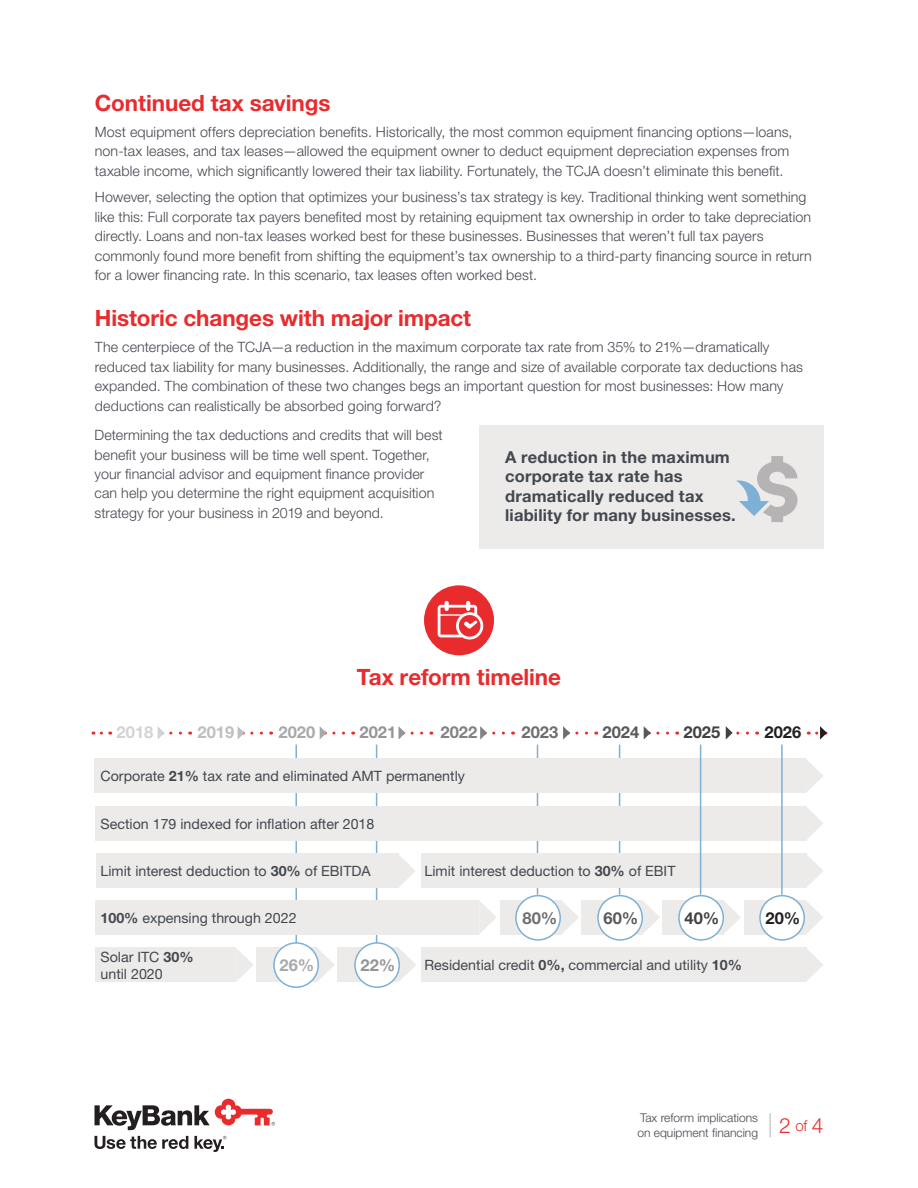
<style>
.page{position:relative;width:918px;height:1188px;background:#fff}
.page>*{position:absolute;margin:0;border:0;box-sizing:border-box;transform-origin:0 0}
.t1{font:700 22.5px "Helvetica Neue LT Std";letter-spacing:-.005em;color:#e82c2e}
.t2{font:300 21px "Helvetica Neue LT Std";color:#e82c2e}
.t3{font:700 16.5px/19.5px "Helvetica Neue LT Std";letter-spacing:.01em;color:#43474f}
.t4{font:700 16.5px "Helvetica Neue LT Std";color:#a7a9ac}
.t5{font:700 16.5px "Helvetica Neue LT Std";color:#939598}
.t6{font:700 16.5px "Helvetica Neue LT Std";color:#6d6e71}
.t7{font:700 16.5px "Helvetica Neue LT Std";color:#58595b}
.t8{font:700 16.5px "Helvetica Neue LT Std";color:#414042}
.t9{font:700 16.5px "Helvetica Neue LT Std";color:#231f20}
.t10{font:700 16.5px "Helvetica Neue LT Std";color:#d1d3d4}
.t11{font:700 16.5px "Helvetica Neue LT Std";color:#bcbec0}
.t12{font:700 16.5px "Helvetica Neue LT Std";color:#808285}
.t13{font:300 14.25px/19.5px "Helvetica Neue LT Std";letter-spacing:.01em;color:#43474f}
.t14{font:14.25px/16.5px "Helvetica Neue LT Std";color:#43474f}
.t15{font:300 12px/15px "Helvetica Neue LT Std";color:#43474f}
.s1{font-weight:700}
.s2{font-size:15px}
</style>
<div class="page">
<svg style="left:806px;top:901px;width:17px;height:33px"></svg>
<svg style="left:724px;top:901px;width:17px;height:32px"></svg>
<div style="left:338px;top:948px;width:61px;height:34px;background:#ecebea"></div>
<svg style="left:399px;top:948px;width:17px;height:33px"></svg>
<div style="left:256px;top:948px;width:61px;height:34px;background:#ecebea"></div>
<svg style="left:317px;top:948px;width:17px;height:34px"></svg>
<div style="left:582px;top:900px;width:61px;height:35px;background:#ecebea"></div>
<svg style="left:643px;top:901px;width:17px;height:32px"></svg>
<div style="left:501px;top:900px;width:61px;height:35px;background:#ecebea"></div>
<svg style="left:562px;top:901px;width:17px;height:32px"></svg>
<hr style="left:619px;top:745px;width:1px;height:150px;background:#7eafd4">
<hr style="left:537px;top:745px;width:1px;height:150px;background:#7eafd4">
<hr style="left:376px;top:745px;width:1px;height:198px;background:#7eafd4">
<hr style="left:296px;top:745px;width:1px;height:198px;background:#7eafd4">
<div style="left:516px;top:896px;width:44px;height:44px;background:#fff;border-radius:50%"></div>
<div style="left:515px;top:895px;width:46px;height:46px;border:2px solid #7eafd4;border-radius:50%"></div>
<div style="left:94px;top:759px;width:712px;height:34px;background:#ecebea"></div>
<div style="left:95px;top:806px;width:711px;height:35px;background:#ecebea"></div>
<div style="left:421px;top:854px;width:385px;height:34px;background:#ecebea"></div>
<div style="left:421px;top:948px;width:385px;height:34px;background:#ecebea"></div>
<div style="left:96px;top:854px;width:303px;height:34px;background:#ecebea"></div>
<div style="left:96px;top:900px;width:383px;height:35px;background:#ecebea"></div>
<div style="left:96px;top:948px;width:140px;height:34px;background:#ecebea"></div>
<div style="left:663px;top:900px;width:61px;height:35px;background:#ecebea"></div>
<div style="left:745px;top:900px;width:61px;height:35px;background:#ecebea"></div>
<svg style="left:770px;top:1113px;width:1px;height:24px"></svg>
<div style="left:424px;top:585px;width:70px;height:70px;background:#e82c2e;border-radius:50%"></div>
<div style="left:479px;top:425px;width:345px;height:123px;background:#ecebea"></div>
<svg style="left:736px;top:456px;width:62px;height:66px"></svg>
<svg style="left:438px;top:601px;width:46px;height:39px"></svg>
<div style="left:598px;top:896px;width:44px;height:44px;background:#fff;border-radius:50%"></div>
<div style="left:597px;top:895px;width:46px;height:46px;border:2px solid #7eafd4;border-radius:50%"></div>
<div style="left:679px;top:896px;width:44px;height:44px;background:#fff;border-radius:50%"></div>
<div style="left:678px;top:895px;width:46px;height:46px;border:2px solid #7eafd4;border-radius:50%"></div>
<div style="left:760px;top:896px;width:44px;height:44px;background:#fff;border-radius:50%"></div>
<div style="left:759px;top:895px;width:46px;height:46px;border:2px solid #7eafd4;border-radius:50%"></div>
<div style="left:274px;top:943px;width:44px;height:44px;background:#fff;border-radius:50%"></div>
<div style="left:273px;top:942px;width:46px;height:46px;border:2px solid #7eafd4;border-radius:50%"></div>
<div style="left:355px;top:943px;width:44px;height:44px;background:#fff;border-radius:50%"></div>
<div style="left:354px;top:942px;width:46px;height:46px;border:2px solid #7eafd4;border-radius:50%"></div>
<svg style="left:101px;top:732px;width:10px;height:3px"></svg>
<svg style="left:171px;top:732px;width:20px;height:3px"></svg>
<svg style="left:252px;top:732px;width:20px;height:3px"></svg>
<svg style="left:334px;top:732px;width:20px;height:3px"></svg>
<svg style="left:412px;top:732px;width:20px;height:3px"></svg>
<svg style="left:494px;top:732px;width:20px;height:3px"></svg>
<svg style="left:577px;top:732px;width:20px;height:3px"></svg>
<svg style="left:658px;top:732px;width:20px;height:3px"></svg>
<svg style="left:817px;top:726px;width:10px;height:14px"></svg>
<svg style="left:806px;top:759px;width:17px;height:33px"></svg>
<svg style="left:806px;top:806px;width:17px;height:34px"></svg>
<svg style="left:806px;top:854px;width:17px;height:34px"></svg>
<svg style="left:806px;top:948px;width:17px;height:34px"></svg>
<svg style="left:399px;top:855px;width:16px;height:32px"></svg>
<svg style="left:479px;top:901px;width:17px;height:33px"></svg>
<svg style="left:236px;top:948px;width:17px;height:33px"></svg>
<svg style="left:726px;top:726px;width:32px;height:14px"></svg>
<svg style="left:644px;top:726px;width:7px;height:13px"></svg>
<svg style="left:563px;top:726px;width:7px;height:14px"></svg>
<svg style="left:480px;top:726px;width:7px;height:14px"></svg>
<svg style="left:399px;top:727px;width:6px;height:12px"></svg>
<svg style="left:320px;top:726px;width:7px;height:13px"></svg>
<svg style="left:238px;top:727px;width:6px;height:12px"></svg>
<svg style="left:158px;top:727px;width:6px;height:12px"></svg>
<hr style="left:781px;top:745px;width:2px;height:150px;background:#7eafd4">
<hr style="left:700px;top:745px;width:1px;height:150px;background:#7eafd4">
<svg style="left:94px;top:1136px;width:94px;height:13px"></svg>
<svg style="left:94px;top:1099px;width:181px;height:31px"></svg>
<svg style="left:194px;top:1136px;width:32px;height:16px"></svg>
<h1 class="t1" style="left:95px;top:89px;width:237px">Continued tax savings</h1>
<p class="t13" style="left:95px;top:122px;width:699px">Most equipment offers depreciation benefits. Historically, the most common equipment financing options—loans, non-tax leases, and tax leases—allowed the equipment owner to deduct equipment depreciation expenses from taxable income, which significantly lowered their tax liability. Fortunately, the TCJA doesn’t eliminate this benefit.</p>
<p class="t13" style="left:95px;top:187px;width:719px">However, selecting the option that optimizes your business’s tax strategy is key. Traditional thinking went something like this: Full corporate tax payers benefited most by retaining equipment tax ownership in order to take depreciation directly. Loans and non-tax leases worked best for these businesses. Businesses that weren’t full tax payers commonly found more benefit from shifting the equipment’s tax ownership to a third-party financing source in return for a lower financing rate. In this scenario, tax leases often worked best.</p>
<h1 class="t1" style="left:95px;top:304px;width:378px">Historic changes with major impact</h1>
<p class="t13" style="left:95px;top:337px;width:710px">The centerpiece of the TCJA—a reduction in the maximum corporate tax rate from 35% to 21%—dramatically reduced tax liability for many businesses. Additionally, the range and size of available corporate tax deductions has expanded. The combination of these two changes begs an important question for most businesses: How many deductions can realistically be absorbed going forward?</p>
<p class="t13" style="left:94px;top:425px;width:350px">Determining the tax deductions and credits that will best benefit your business will be time well spent. Together, your financial advisor and equipment finance provider can help you determine the right equipment acquisition strategy for your business in 2019 and beyond.</p>
<p class="t3" style="left:505px;top:447px;width:232px">A reduction in the maximum corporate tax rate has dramatically reduced tax liability for many businesses.</p>
<h1 class="t1" style="left:357px;top:663px;width:206px">Tax reform timeline</h1>
<p class="t10" style="left:117px;top:722px;width:38px">2018</p>
<p class="t11" style="left:198px;top:722px;width:38px">2019</p>
<p class="t4" style="left:279px;top:722px;width:38px">2020</p>
<p class="t5" style="left:360px;top:722px;width:38px">2021</p>
<p class="t12" style="left:441px;top:722px;width:38px">2022</p>
<p class="t6" style="left:522px;top:722px;width:38px">2023</p>
<p class="t7" style="left:603px;top:722px;width:38px">2024</p>
<p class="t8" style="left:684px;top:722px;width:38px">2025</p>
<p class="t9" style="left:765px;top:722px;width:38px">2026</p>
<p class="t14" style="left:100px;top:768px;width:366px">Corporate <span class="s1">21%</span> tax rate and eliminated AMT permanently</p>
<p class="t14" style="left:100px;top:815px;width:275px">Section 179 indexed for inflation after 2018</p>
<p class="t14" style="left:100px;top:862px;width:272px">Limit interest deduction to <span class="s1">30%</span> of EBITDA</p>
<p class="t14" style="left:425px;top:862px;width:253px">Limit interest deduction to <span class="s1">30%</span> of EBIT</p>
<p class="t14" style="left:100px;top:910px;width:198px"><span class="s1">100%</span> expensing through 2022</p>
<p class="t6" style="left:523px;top:908px;width:36px">80%</p>
<p class="t7" style="left:604px;top:908px;width:36px">60%</p>
<p class="t8" style="left:685px;top:908px;width:36px">40%</p>
<p class="t9" style="left:766px;top:908px;width:36px">20%</p>
<p class="t14" style="left:100px;top:949px;width:95px">Solar ITC <span class="s1">30% </span>until 2020</p>
<p class="t4" style="left:280px;top:955px;width:36px">26%</p>
<p class="t5" style="left:361px;top:955px;width:36px">22%</p>
<p class="t14" style="left:424px;top:957px;width:319px">Residential credit <span class="s1">0%,</span> commercial and utility <span class="s1">10%</span></p>
<p class="t15" style="left:637px;top:1110px;width:122px">Tax reform implications on equipment financing</p>
<h2 class="t2" style="left:779px;top:1113px;width:46px">2 <span class="s2">of</span> 4</h2>
</div>
